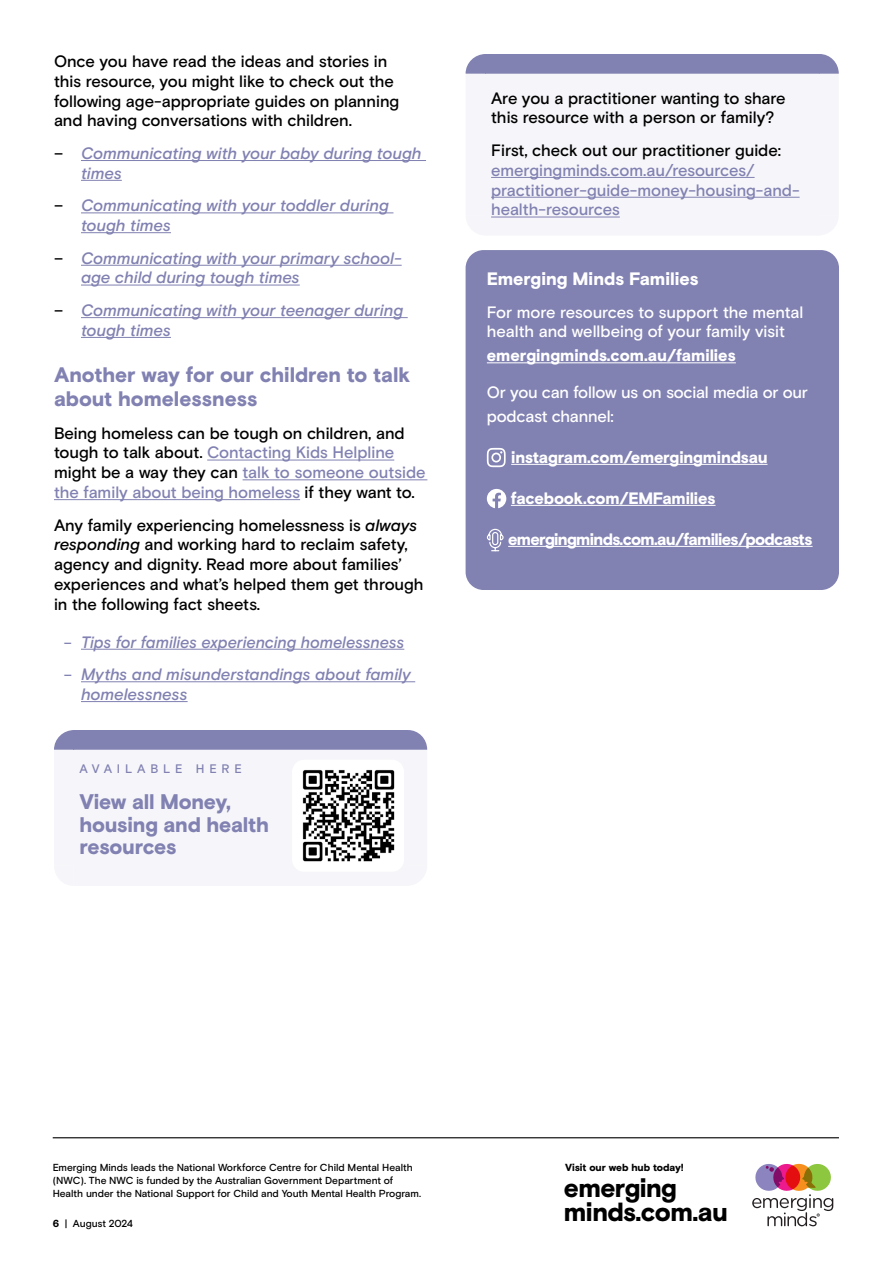
<style>
.page{position:relative;width:893px;height:1263px;background:#fff}
.page>*{position:absolute;margin:0;border:0;box-sizing:border-box;transform-origin:0 0}
.t1{font:900 26.25px/23.9px "Basis Grotesque Pro";letter-spacing:-.02em;color:#000}
.t2{font:900 21.15px/22.6px "Basis Grotesque Pro";letter-spacing:-.015em;color:#8181b2}
.t3{font:900 21px/24px "Basis Grotesque Pro";letter-spacing:-.005em;color:#8181b2}
.t4{font:900 18px "Basis Grotesque Pro";letter-spacing:-.005em;color:#fff}
.t5{font:500 16.5px/19.8px "Basis Grotesque Pro";letter-spacing:-.005em;color:#000}
.t6{font:italic 500 16.5px/19.8px "Basis Grotesque Pro";color:#8181b2}
.t7{font:500 16.5px/19.5px "Basis Grotesque Pro";letter-spacing:-.01em;color:#fff}
.t8{font:500 16.5px/19.8px "Basis Grotesque Pro";letter-spacing:-.005em;color:#8181b2}
.t9{font:900 16.5px "Basis Grotesque Pro";letter-spacing:-.02em;color:#fff}
.t10{font:900 16.5px "Basis Grotesque Pro";letter-spacing:-.045em;color:#fff}
.t11{font:900 16.5px "Basis Grotesque Pro";color:#fff}
.t12{font:500 12.3px "Basis Grotesque Pro";letter-spacing:.385em;color:#8181b2}
.t13{font:900 10.35px "Basis Grotesque Pro";letter-spacing:-.005em;color:#000}
.t14{font:500 10.2px/13.2px "Basis Grotesque Pro";letter-spacing:-.005em;color:#000}
.s1{font-style:normal;color:#000}
.s2{color:#8181b2}
.s3{font-style:italic}
.s4{font-style:normal;font-size:15px}
.s5{font-weight:900}
</style>
<div class="page">
<hr style="left:53px;top:1137px;width:786px;height:1px;background:#000">
<svg style="left:752px;top:1164px;width:81px;height:62px"></svg>
<hr style="left:81px;top:160px;width:345px;height:1px;background:#8181b2">
<hr style="left:81px;top:180px;width:41px;height:1px;background:#8181b2">
<hr style="left:81px;top:212px;width:312px;height:1px;background:#8181b2">
<hr style="left:81px;top:232px;width:90px;height:1px;background:#8181b2">
<hr style="left:81px;top:265px;width:321px;height:1px;background:#8181b2">
<hr style="left:81px;top:285px;width:219px;height:1px;background:#8181b2">
<hr style="left:81px;top:317px;width:327px;height:1px;background:#8181b2">
<hr style="left:81px;top:337px;width:90px;height:1px;background:#8181b2">
<hr style="left:207px;top:460px;width:187px;height:1px;background:#8181b2">
<hr style="left:243px;top:479px;width:184px;height:1px;background:#8181b2">
<hr style="left:54px;top:499px;width:246px;height:1px;background:#8181b2">
<hr style="left:81px;top:649px;width:323px;height:1px;background:#8181b2">
<hr style="left:81px;top:681px;width:334px;height:1px;background:#8181b2">
<hr style="left:81px;top:701px;width:107px;height:1px;background:#8181b2">
<div style="left:73px;top:730px;width:335px;height:20px;background:#8181b2"></div>
<svg style="left:54px;top:730px;width:19px;height:20px"></svg>
<svg style="left:408px;top:730px;width:19px;height:20px"></svg>
<img style="left:302px;top:770px;width:93px;height:92px">
<div style="left:485px;top:54px;width:335px;height:20px;background:#8181b2"></div>
<div style="left:491px;top:176px;width:309px;height:41px;background:#f6f6fa"></div>
<svg style="left:466px;top:54px;width:20px;height:20px"></svg>
<svg style="left:820px;top:54px;width:19px;height:20px"></svg>
<hr style="left:491px;top:177px;width:264px;height:1px;background:#8181b2">
<hr style="left:491px;top:197px;width:309px;height:1px;background:#8181b2">
<hr style="left:491px;top:217px;width:129px;height:1px;background:#8181b2">
<div style="left:466px;top:250px;width:373px;height:340px;background:#8181b2;border-radius:18px"></div>
<hr style="left:487px;top:362px;width:249px;height:1px;background:#fff">
<hr style="left:511px;top:464px;width:257px;height:1px;background:#fff">
<hr style="left:511px;top:505px;width:205px;height:1px;background:#fff">
<hr style="left:508px;top:546px;width:305px;height:1px;background:#fff">
<svg style="left:487px;top:448px;width:19px;height:19px"></svg>
<svg style="left:487px;top:489px;width:19px;height:19px"></svg>
<svg style="left:486px;top:528px;width:18px;height:24px"></svg>
<p class="t5" style="left:54px;top:52px;width:347px">Once you have read the ideas and stories in this resource, you might like to check out the following age-appropriate guides on planning and having conversations with children.</p>
<p class="t6" style="left:81px;top:144px;width:342px;text-indent:-27px"><span class="s1">–</span> Communicating with your baby during tough times</p>
<p class="t6" style="left:81px;top:196px;width:309px;text-indent:-27px"><span class="s1">–</span> Communicating with your toddler during tough times</p>
<p class="t6" style="left:81px;top:248px;width:322px;text-indent:-27px"><span class="s1">–</span> Communicating with your primary school&shy;age child during tough times</p>
<p class="t6" style="left:81px;top:301px;width:324px;text-indent:-27px"><span class="s1">–</span> Communicating with your teenager during tough times</p>
<p class="t3" style="left:54px;top:364px;width:358px">Another way for our children to talk about homelessness</p>
<p class="t5" style="left:54px;top:423px;width:373px">Being homeless can be tough on children, and tough to talk about. <span class="s2">Contacting Kids Helpline </span>might be a way they can <span class="s2">talk to someone outside the family about being homeless</span> if they want to.</p>
<p class="t5" style="left:54px;top:515px;width:371px">Any family experiencing homelessness is <span class="s3">always responding</span> and working hard to reclaim safety, agency and dignity. Read more about families’ experiences and what’s helped them get through in the following fact sheets.</p>
<p class="t6" style="left:64px;top:632px;width:342px"><span class="s4">–</span> Tips for families experiencing homelessness</p>
<p class="t6" style="left:81px;top:665px;width:331px;text-indent:-17px"><span class="s4">–</span> Myths and misunderstandings about family homelessness</p>
<p class="t12" style="left:80px;top:762px;width:164px">AVAILABLE HERE</p>
<p class="t2" style="left:80px;top:791px;width:191px">View all Money, housing and health resources</p>
<p class="t5" style="left:491px;top:88px;width:296px">Are you a practitioner wanting to share this resource with a person or family?</p>
<p class="t5" style="left:491px;top:141px;width:292px">First, check out our practitioner guide:</p>
<p class="t8" style="left:491px;top:161px;width:310px">emergingminds.com.au/resources/ practitioner-guide-money-housing-and&shy;health-resources</p>
<p class="t4" style="left:487px;top:268px;width:213px">Emerging Minds Families</p>
<p class="t7" style="left:487px;top:303px;width:318px">For more resources to support the mental health and wellbeing of your family visit</p>
<p class="t11" style="left:487px;top:346px;width:251px">emergingminds.com.au/families</p>
<p class="t7" style="left:487px;top:380px;width:323px;line-height:24px">Or you can follow us on social media or our podcast channel:</p>
<p class="t9" style="left:511px;top:447px;width:268px">instagram.com/emergingmindsau<span class="s2">u</span></p>
<p class="t9" style="left:511px;top:488px;width:206px">facebook.com/EMFamilies</p>
<p class="t10" style="left:508px;top:529px;width:306px">emergingminds.com.au/families/podcasts</p>
<p class="t14" style="left:53px;top:1161px;width:370px">Emerging Minds leads the National Workforce Centre for Child Mental Health (NWC). The NWC is funded by the Australian Government Department of<br>Health under the National Support for Child and Youth Mental Health Program.</p>
<p class="t13" style="left:565px;top:1161px;width:120px">Visit our web hub today!</p>
<p class="t14" style="left:53px;top:1217px;width:82px"><span class="s5">6</span> | August 2024</p>
<h1 class="t1" style="left:564px;top:1177px;width:166px">emerging minds.com.au</h1>
</div>
